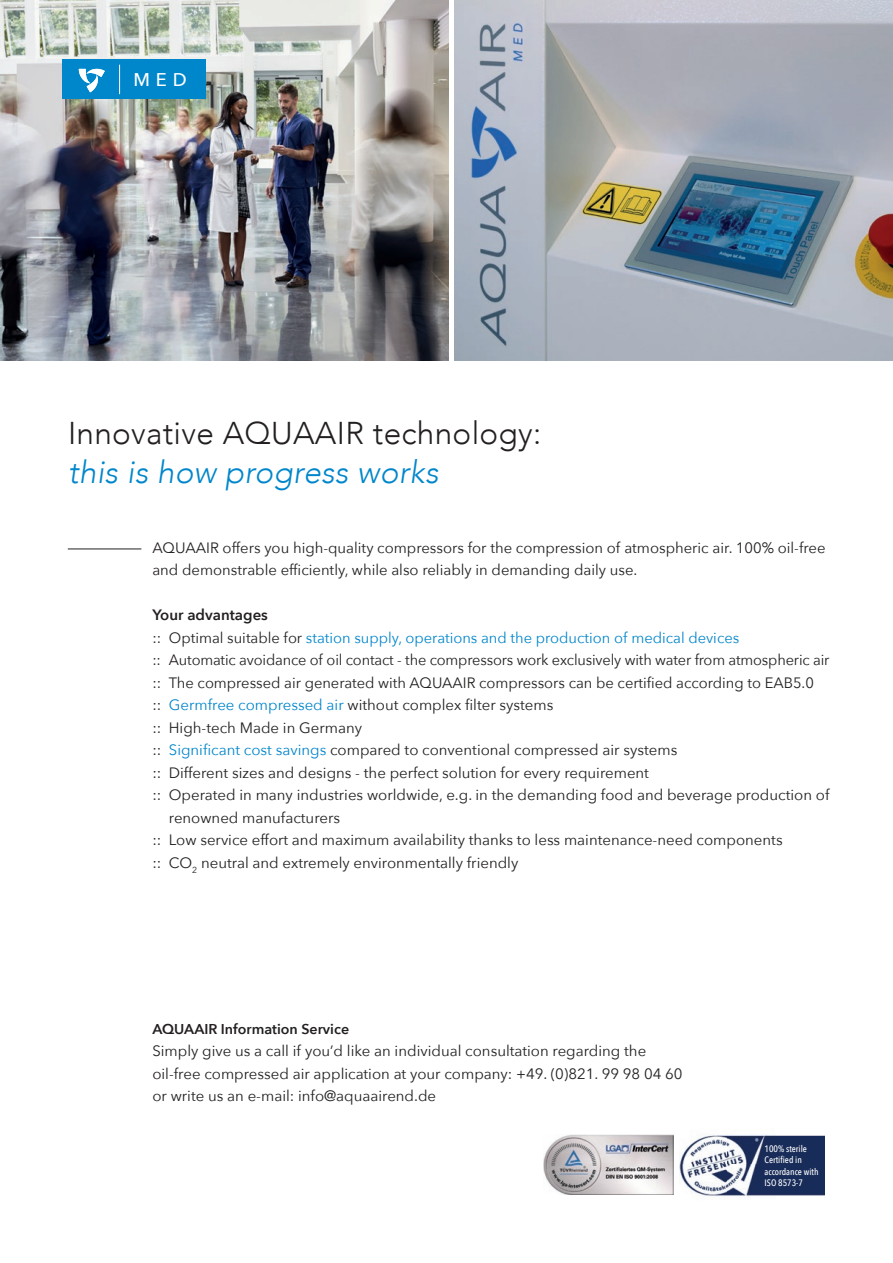
<style>
.page{position:relative;width:893px;height:1263px;background:#fff}
.page>*{position:absolute;margin:0;border:0;box-sizing:border-box;transform-origin:0 0}
.t1{font:300 31.5px "Avenir";letter-spacing:.01em;color:#231f20}
.t2{font:italic 300 31.5px "Avenir";letter-spacing:.01em;color:#0086cb}
.t3{font:500 18.3px "Avenir Next";color:#fff}
.t4{font:15px/22.5px "Avenir Next";color:#231f20}
.t5{font:15px "Avenir Next";color:#0086cb}
.t6{font:600 15px "Avenir Next";color:#231f20}
.t7{font:600 14.25px "Avenir Next";color:#231f20}
.t8{font:500 9.3px/11.6px "Avenir Next Condensed";color:#fff}
.s1{color:#231f20}
.s2{color:#0086cb}
</style>
<div class="page">
<img style="left:0;top:0;width:449px;height:360px">
<hr style="left:68px;top:549px;width:73px;height:1px;background:#231f20">
<div style="left:63px;top:60px;width:143px;height:39px;background:#0086cb"></div>
<img style="left:454px;top:0;width:439px;height:360px">
<img style="left:543px;top:1135px;width:130px;height:59px">
<img style="left:679px;top:1135px;width:146px;height:62px">
<p class="t3" style="left:134px;top:64px;width:55px">MED</p>
<h1 class="t1" style="left:68px;top:415px;width:475px">Innovative AQUAAIR technology:</h1>
<h1 class="t2" style="left:68px;top:454px;width:372px">this is how progress works</h1>
<p class="t4" style="left:152px;top:536px;width:675px">AQUAAIR offers you high-quality compressors for the compression of atmospheric air. 100% oil-free and demonstrable efficiently, while also reliably in demanding daily use.</p>
<p class="t6" style="left:152px;top:602px;width:117px">Your advantages</p>
<p class="t5" style="left:152px;top:625px;width:588px"><span class="s1">:: Optimal suitable for</span> station supply, operations and the production of medical devices</p>
<p class="t4" style="left:152px;top:648px;width:679px">:: Automatic avoidance of oil contact - the compressors work exclusively with water from atmospheric air</p>
<p class="t4" style="left:152px;top:671px;width:663px">:: The compressed air generated with AQUAAIR compressors can be certified according to EAB5.0</p>
<p class="t4" style="left:152px;top:693px;width:402px">:: <span class="s2">Germfree compressed air</span> without complex filter systems</p>
<p class="t4" style="left:152px;top:716px;width:211px">:: High-tech Made in Germany</p>
<p class="t4" style="left:152px;top:738px;width:526px">:: <span class="s2">Significant cost savings</span> compared to conventional compressed air systems</p>
<p class="t4" style="left:152px;top:761px;width:498px">:: Different sizes and designs - the perfect solution for every requirement</p>
<p class="t4" style="left:152px;top:783px;width:679px">:: Operated in many industries worldwide, e.g. in the demanding food and beverage production of</p>
<p class="t4" style="left:169px;top:806px;width:173px">renowned manufacturers</p>
<p class="t4" style="left:152px;top:828px;width:632px">:: Low service effort and maximum availability thanks to less maintenance-need components</p>
<p class="t4" style="left:152px;top:851px;width:367px">:: CO<sub>2</sub> neutral and extremely environmentally friendly</p>
<p class="t7" style="left:152px;top:1016px;width:198px">AQUAAIR Information Service</p>
<p class="t4" style="left:152px;top:1039px;width:532px">Simply give us a call if you’d like an individual consultation regarding the oil-free compressed air application at your company: +49. (0)821. 99 98 04 60 or write us an e-mail: info@aquaairend.de</p>
<p class="t8" style="left:765px;top:1142px;width:55px">100% sterile<br>Certified in accordance with<br>ISO 8573-7</p>
</div>
